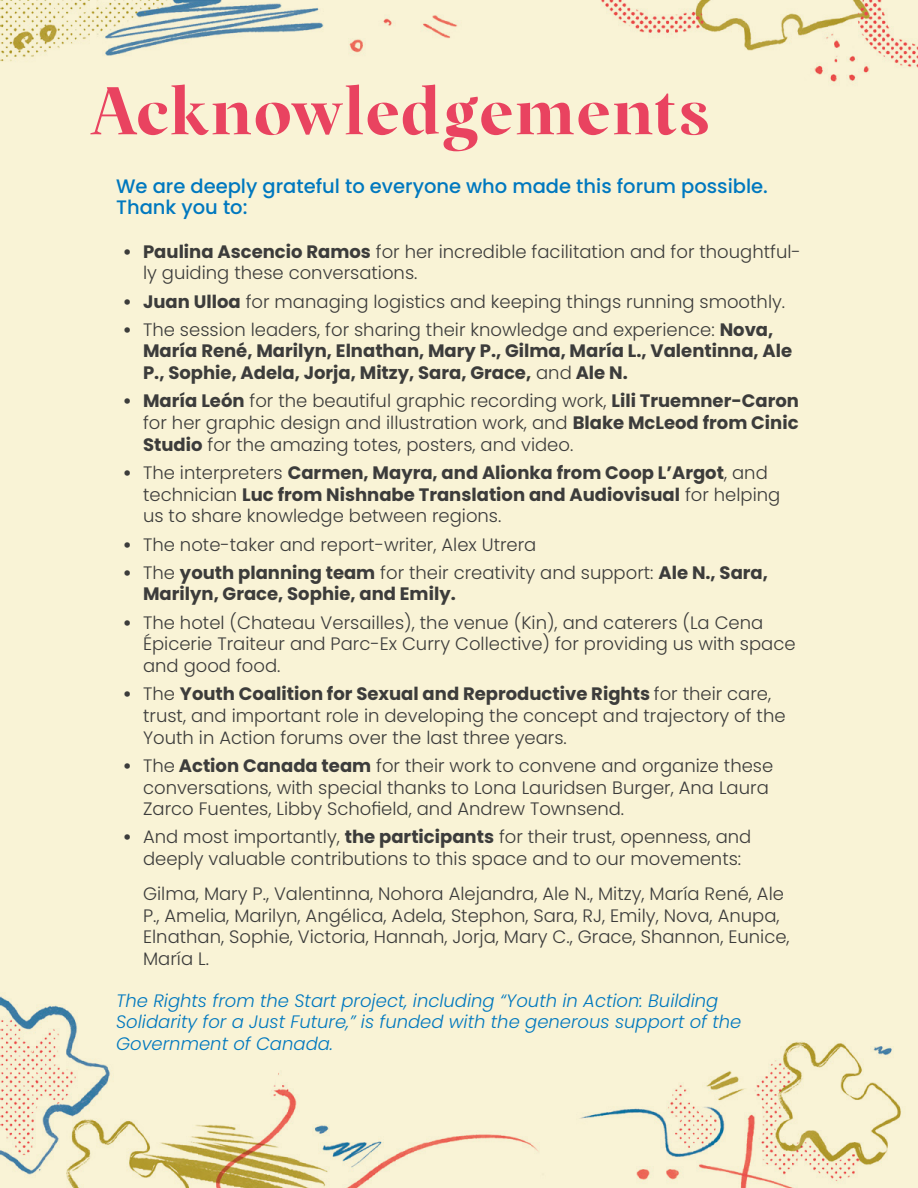
<style>
.page{position:relative;width:918px;height:1188px;background:#f9f3d6}
.page>*{position:absolute;margin:0;border:0;box-sizing:border-box;transform-origin:0 0}
.t1{font:700 67.5px "Margaret";color:#e94360}
.t2{font:500 19.5px/21.6px "Poppins";color:#0078bf}
.t3{font:300 18px/21.6px "Poppins";color:#3c3c3b}
.t4{font:700 18px/21.6px "Poppins";color:#3c3c3b}
.t5{font:italic 300 18px/21.6px "Poppins";color:#0078bf}
.s1{font-weight:700}
.s2{font-weight:300}
</style>
<div class="page">
<div style="left:105px;top:1003px;width:175px;height:117px;background:#f9f3d6"></div>
<h1 class="t1" style="left:89px;top:69px;width:623px">Acknowledgements</h1>
<p class="t2" style="left:116px;top:175px;width:653px">We are deeply grateful to everyone who made this forum possible.<br>Thank you to:</p>
<p class="t3" style="left:143px;top:241px;width:659px;text-indent:-20px"><span class="s1">• Paulina Ascencio Ramos</span> for her incredible facilitation and for thoughtful&shy;ly guiding these conversations.</p>
<p class="t3" style="left:123px;top:291px;width:664px"><span class="s1">• Juan Ulloa</span> for managing logistics and keeping things running smoothly.</p>
<p class="t4" style="left:143px;top:319px;width:651px;text-indent:-20px">• <span class="s2">The session leaders, for sharing their knowledge and experience:</span> Nova,<br>María René, Marilyn, Elnathan, Mary P., Gilma, María L., Valentinna, Ale<br>P., Sophie, Adela, Jorja, Mitzy, Sara, Grace, <span class="s2">and</span> Ale N.</p>
<p class="t3" style="left:143px;top:390px;width:657px;text-align:justify;text-indent:-20px"><span class="s1">• María León</span> for the beautiful graphic recording work, <span class="s1">Lili Truemner-Caron </span>for her graphic design and illustration work, and <span class="s1">Blake McLeod from Cinic Studio</span> for the amazing totes, posters, and video.</p>
<p class="t4" style="left:143px;top:462px;width:639px;text-indent:-20px">• <span class="s2">The interpreters</span> Carmen, Mayra, and Alionka from Coop L’Argot<span class="s2">, and technician</span> Luc from Nishnabe Translation and Audiovisual <span class="s2">for helping us to share knowledge between regions.</span></p>
<p class="t3" style="left:123px;top:534px;width:415px"><span class="s1">•</span> The note-taker and report-writer, Alex Utrera</p>
<p class="t4" style="left:143px;top:562px;width:626px;text-indent:-20px">• <span class="s2">The</span> youth planning team <span class="s2">for their creativity and support:</span> Ale N., Sara,<br>Marilyn, Grace, Sophie, and Emily.</p>
<p class="t3" style="left:143px;top:612px;width:654px;text-indent:-20px"><span class="s1">•</span> The hotel (Chateau Versailles), the venue (Kin), and caterers (La Cena<br>Épicerie Traiteur and Parc-Ex Curry Collective) for providing us with space and good food.</p>
<p class="t3" style="left:143px;top:683px;width:644px;text-indent:-20px"><span class="s1">•</span> The <span class="s1">Youth Coalition for Sexual and Reproductive Rights</span> for their care, trust, and important role in developing the concept and trajectory of the<br>Youth in Action forums over the last three years.</p>
<p class="t3" style="left:143px;top:755px;width:632px;text-indent:-20px"><span class="s1">•</span> The <span class="s1">Action Canada team</span> for their work to convene and organize these conversations, with special thanks to Lona Lauridsen Burger, Ana Laura<br>Zarco Fuentes, Libby Schofield, and Andrew Townsend.</p>
<p class="t3" style="left:123px;top:826px;width:630px;text-align:center"><span class="s1">•</span> And most importantly, <span class="s1">the participants</span> for their trust, openness, and deeply valuable contributions to this space and to our movements:</p>
<p class="t3" style="left:143px;top:883px;width:648px">Gilma, Mary P., Valentinna, Nohora Alejandra, Ale N., Mitzy, María René, Ale P., Amelia, Marilyn, Angélica, Adela, Stephon, Sara, RJ, Emily, Nova, Anupa, Elnathan, Sophie, Victoria, Hannah, Jorja, Mary C., Grace, Shannon, Eunice, María L.</p>
<p class="t5" style="left:116px;top:990px;width:627px">The Rights from the Start project, including “Youth in Action: Building<br>Solidarity for a Just Future,” is funded with the generous support of the<br>Government of Canada.</p>
</div>
